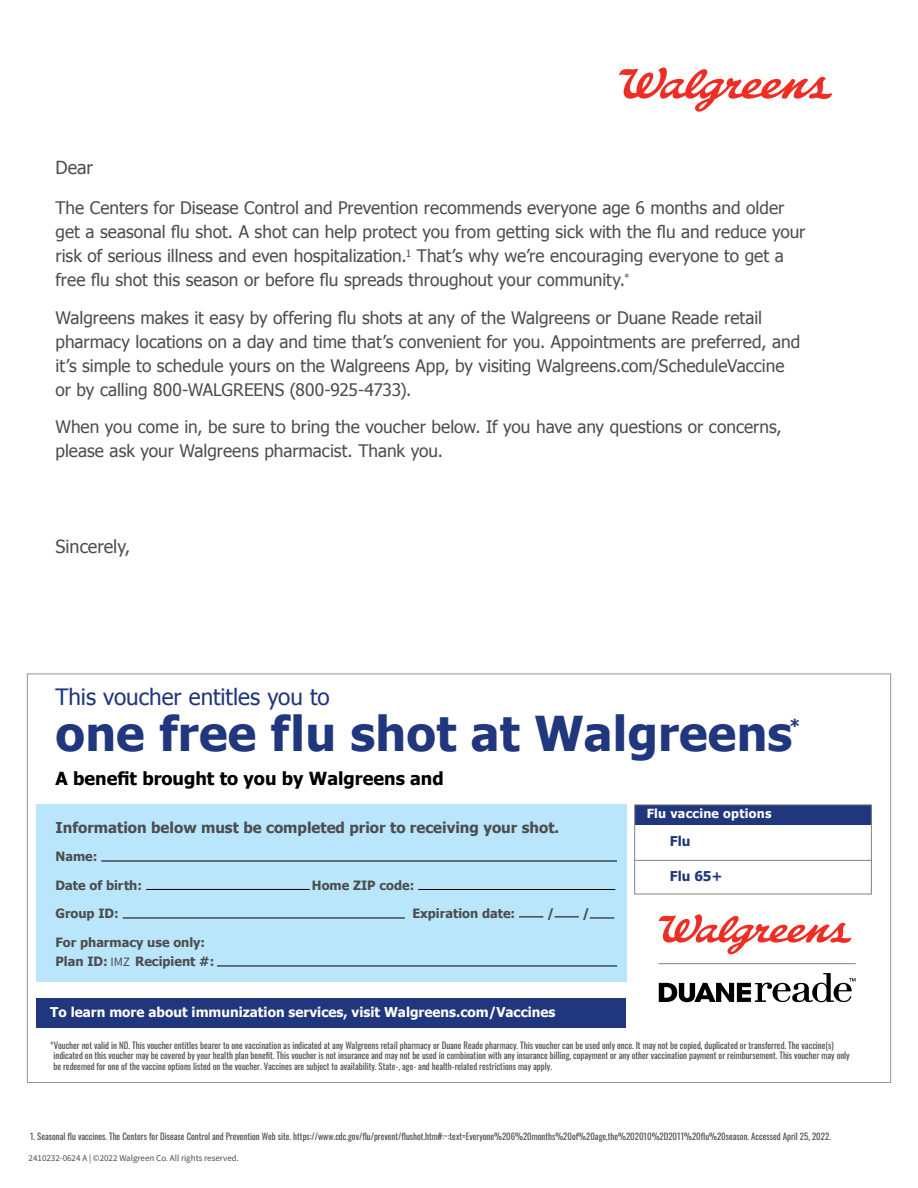
<style>
.page{position:relative;width:918px;height:1188px;background:#fff}
.page>*{position:absolute;margin:0;border:0;box-sizing:border-box;transform-origin:0 0}
.t1{font:700 48px "Tahoma";letter-spacing:.005em;color:#20367d}
.t2{font:22.5px "Tahoma";letter-spacing:-.005em;color:#20367d}
.t3{font:700 18px "Tahoma";color:#000}
.t4{font:18px "Tahoma";color:#4d4d4f}
.t5{font:700 17.55px "Tahoma";color:#20367d}
.t6{font:17.25px/24px "Tahoma";color:#4d4d4f}
.t7{font:700 15px "Tahoma";color:#4d4d4f}
.t8{font:700 13.5px "Tahoma";color:#fff}
.t9{font:700 13.5px "Tahoma";color:#20367d}
.t10{font:700 12.75px/19.5px "Tahoma";color:#4d4d4f}
.t11{font:700 12.45px "Tahoma";letter-spacing:.02em;color:#fff}
.t12{font:9px/10.5px "Oswald";color:#4d4d4f}
.t13{font:9px "Source Sans Variable";color:#4d4d4f}
.s1{font-family:"Source Sans Pro";font-weight:400}
</style>
<div class="page">
<div style="left:37px;top:998px;width:589px;height:29px;background:#20367d"></div>
<div style="left:36px;top:805px;width:590px;height:177px;background:#b9e6fa"></div>
<div style="left:635px;top:805px;width:237px;height:19px;background:#20367d"></div>
<hr style="left:635px;top:860px;width:236px;height:1px;background:#808285">
<hr style="left:101px;top:861px;width:516px;height:1px;background:#000">
<hr style="left:146px;top:889px;width:164px;height:1px;background:#000">
<hr style="left:418px;top:889px;width:197px;height:1px;background:#000">
<hr style="left:123px;top:918px;width:282px;height:1px;background:#000">
<svg style="left:519px;top:917px;width:24px;height:1px"></svg>
<svg style="left:554px;top:917px;width:25px;height:1px"></svg>
<svg style="left:590px;top:918px;width:24px;height:1px"></svg>
<hr style="left:217px;top:966px;width:400px;height:1px;background:#000">
<svg style="left:619px;top:67px;width:213px;height:45px"></svg>
<svg style="left:659px;top:973px;width:197px;height:29px"></svg>
<hr style="left:659px;top:963px;width:197px;height:1px;background:#808285">
<svg style="left:658px;top:914px;width:193px;height:40px"></svg>
<h3 class="t4" style="left:56px;top:155px;width:39px">Dear</h3>
<p class="t6" style="left:56px;top:195px;width:751px">The Centers for Disease Control and Prevention recommends everyone age 6 months and older get a seasonal flu shot. A shot can help protect you from getting sick with the flu and reduce your risk of serious illness and even hospitalization.<sup>1</sup> That’s why we’re encouraging everyone to get a free flu shot this season or before flu spreads throughout your community.<sup>*</sup></p>
<p class="t6" style="left:56px;top:305px;width:746px">Walgreens makes it easy by offering flu shots at any of the Walgreens or Duane Reade retail pharmacy locations on a day and time that’s convenient for you. Appointments are preferred, and it’s simple to schedule yours on the Walgreens App, by visiting Walgreens.com/ScheduleVaccine or by calling 800-WALGREENS (800-925-4733).</p>
<h3 class="t6" style="left:56px;top:414px;width:728px">When you come in, be sure to bring the voucher below. If you have any questions or concerns, please ask your Walgreens pharmacist. Thank you.</h3>
<h3 class="t4" style="left:56px;top:535px;width:76px">Sincerely,</h3>
<h2 class="t2" style="left:56px;top:682px;width:276px">This voucher entitles you to</h2>
<h1 class="t1" style="left:56px;top:700px;width:738px">one free flu shot at Walgreens</h1>
<h3 class="t5" style="left:790px;top:713px;width:13px">*</h3>
<h3 class="t3" style="left:56px;top:765px;width:390px">A benefit brought to you by Walgreens and</h3>
<h3 class="t7" style="left:56px;top:817px;width:505px">Information below must be completed prior to receiving your shot.</h3>
<h3 class="t10" style="left:56px;top:846px;width:43px">Name:</h3>
<h3 class="t10" style="left:56px;top:875px;width:88px">Date of birth:</h3>
<h3 class="t10" style="left:312px;top:875px;width:104px">Home ZIP code:</h3>
<h3 class="t10" style="left:56px;top:903px;width:65px">Group ID:</h3>
<h3 class="t10" style="left:412px;top:903px;width:104px">Expiration date:</h3>
<h3 class="t10" style="left:547px;top:903px;width:9px">/</h3>
<h3 class="t10" style="left:583px;top:903px;width:9px">/</h3>
<h3 class="t10" style="left:56px;top:932px;width:160px">For pharmacy use only:<br>Plan ID: <span class="s1">IMZ</span> Recipient #:</h3>
<h3 class="t8" style="left:50px;top:1002px;width:507px">To learn more about immunization services, visit Walgreens.com/Vaccines</h3>
<h3 class="t11" style="left:647px;top:805px;width:126px">Flu vaccine options</h3>
<h3 class="t9" style="left:670px;top:832px;width:22px">Flu</h3>
<h3 class="t9" style="left:670px;top:867px;width:54px">Flu 65+</h3>
<p class="t12" style="left:53px;top:1039px;width:798px;text-indent:-3px">*Voucher not valid in ND. This voucher entitles bearer to one vaccination as indicated at any Walgreens retail pharmacy or Duane Reade pharmacy. This voucher can be used only once. It may not be copied, duplicated or transferred. The vaccine(s) indicated on this voucher may be covered by your health plan benefit. This voucher is not insurance and may not be used in combination with any insurance billing, copayment or any other vaccination payment or reimbursement. This voucher may only be redeemed for one of the vaccine options listed on the voucher. Vaccines are subject to availability. State-, age- and health-related restrictions may apply.</p>
<p class="t12" style="left:30px;top:1131px;width:802px">1. Seasonal flu vaccines. The Centers for Disease Control and Prevention Web site. https://www.cdc.gov/flu/prevent/flushot.htm#:~:text=Everyone%206%20months%20of%20age,the%202010%2D2011%20flu%20season. Accessed April 25, 2022.</p>
<p class="t13" style="left:29px;top:1153px;width:212px">2410232-0624 A | ©2022 Walgreen Co. All rights reserved.</p>
</div>
